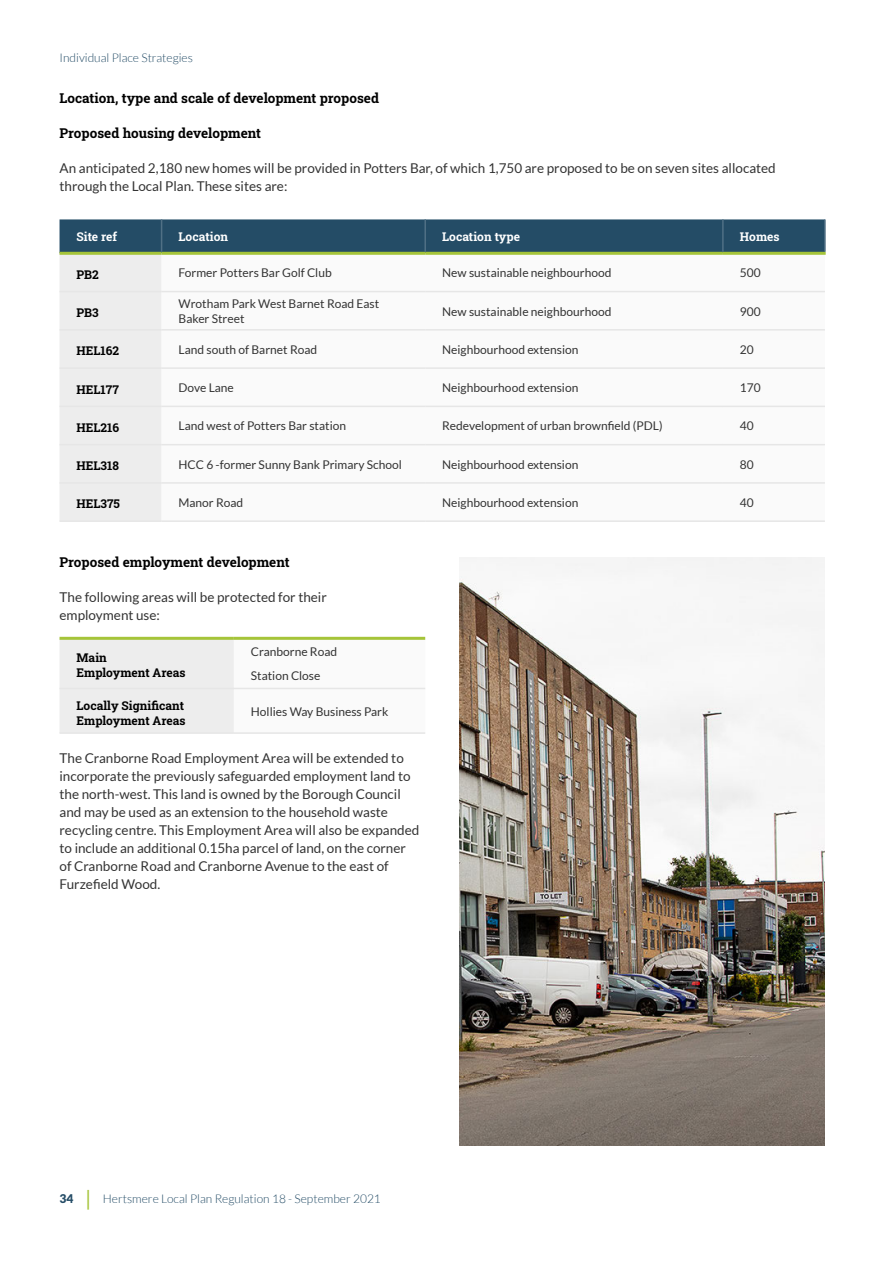
<style>
.page{position:relative;width:893px;height:1263px;background:#fff}
.page>*{position:absolute;margin:0;border:0;box-sizing:border-box;transform-origin:0 0}
.t1{font:13.5px/18px "Lato";color:#333}
.t2{font:13.5px "Roboto Slab";color:#000}
.t3{font:12px/14.4px "Lato";color:#333}
.t4{font:12px/15px "Roboto Slab";color:#000}
.t5{font:300 12px "Lato";color:#244c66}
.t6{font:12px "Roboto Slab";color:#fff}
.s1{font-weight:900}
.s2{font-weight:400;font-size:21px;color:#a5c439}
</style>
<div class="page">
<svg style="left:60px;top:219px;width:764px;height:301px;background:#8c9fab"></svg>
<svg style="left:162px;top:255px;width:663px;height:265px"></svg>
<hr style="left:60px;top:252px;width:102px;height:3px;background:#a5c439">
<hr style="left:162px;top:252px;width:263px;height:3px;background:#a5c439">
<hr style="left:425px;top:252px;width:298px;height:3px;background:#a5c439">
<hr style="left:723px;top:252px;width:103px;height:3px;background:#a5c439">
<hr style="left:161px;top:219px;width:1px;height:33px;background:#507085">
<hr style="left:424px;top:219px;width:2px;height:33px;background:#507085">
<hr style="left:722px;top:219px;width:2px;height:33px;background:#507085">
<hr style="left:824px;top:219px;width:2px;height:33px;background:#507085">
<hr style="left:60px;top:367px;width:102px;height:2px;background:#e6e6e6">
<hr style="left:162px;top:367px;width:263px;height:2px;background:#e6e6e6">
<hr style="left:425px;top:367px;width:298px;height:2px;background:#e6e6e6">
<hr style="left:723px;top:367px;width:102px;height:2px;background:#e6e6e6">
<hr style="left:60px;top:406px;width:102px;height:1px;background:#e6e6e6">
<hr style="left:162px;top:406px;width:263px;height:1px;background:#e6e6e6">
<hr style="left:425px;top:406px;width:298px;height:1px;background:#e6e6e6">
<hr style="left:723px;top:406px;width:102px;height:1px;background:#e6e6e6">
<hr style="left:60px;top:444px;width:102px;height:1px;background:#e6e6e6">
<hr style="left:162px;top:444px;width:263px;height:1px;background:#e6e6e6">
<hr style="left:425px;top:444px;width:298px;height:1px;background:#e6e6e6">
<hr style="left:723px;top:444px;width:102px;height:1px;background:#e6e6e6">
<hr style="left:60px;top:329px;width:102px;height:2px;background:#e6e6e6">
<hr style="left:162px;top:329px;width:263px;height:2px;background:#e6e6e6">
<hr style="left:425px;top:329px;width:298px;height:2px;background:#e6e6e6">
<hr style="left:723px;top:329px;width:102px;height:2px;background:#e6e6e6">
<hr style="left:60px;top:291px;width:102px;height:1px;background:#e6e6e6">
<hr style="left:162px;top:291px;width:263px;height:1px;background:#e6e6e6">
<hr style="left:425px;top:291px;width:298px;height:1px;background:#e6e6e6">
<hr style="left:723px;top:291px;width:102px;height:1px;background:#e6e6e6">
<hr style="left:60px;top:482px;width:102px;height:2px;background:#e6e6e6">
<hr style="left:162px;top:482px;width:263px;height:2px;background:#e6e6e6">
<hr style="left:425px;top:482px;width:298px;height:2px;background:#e6e6e6">
<hr style="left:723px;top:482px;width:102px;height:2px;background:#e6e6e6">
<hr style="left:60px;top:520px;width:102px;height:2px;background:#e6e6e6">
<hr style="left:162px;top:520px;width:263px;height:2px;background:#e6e6e6">
<hr style="left:425px;top:520px;width:298px;height:2px;background:#e6e6e6">
<hr style="left:723px;top:520px;width:102px;height:2px;background:#e6e6e6">
<svg style="left:60px;top:640px;width:365px;height:92px"></svg>
<hr style="left:60px;top:637px;width:174px;height:3px;background:#a5c439">
<hr style="left:234px;top:637px;width:191px;height:3px;background:#a5c439">
<hr style="left:60px;top:688px;width:174px;height:1px;background:#e6e6e6">
<hr style="left:234px;top:688px;width:191px;height:1px;background:#e6e6e6">
<hr style="left:60px;top:732px;width:174px;height:2px;background:#e6e6e6">
<hr style="left:234px;top:732px;width:191px;height:2px;background:#e6e6e6">
<img style="left:459px;top:557px;width:366px;height:588px">
<p class="t5" style="left:60px;top:51px;width:135px">Individual Place Strategies</p>
<p class="t2" style="left:60px;top:89px;width:321px">Location, type and scale of development proposed</p>
<p class="t2" style="left:60px;top:124px;width:203px">Proposed housing development</p>
<p class="t1" style="left:60px;top:159px;width:718px">An anticipated 2,180 new homes will be provided in Potters Bar, of which 1,750 are proposed to be on seven sites allocated through the Local Plan. These sites are:</p>
<p class="t6" style="left:77px;top:228px;width:42px">Site ref</p>
<p class="t6" style="left:179px;top:228px;width:51px">Location</p>
<p class="t6" style="left:442px;top:228px;width:79px">Location type</p>
<p class="t6" style="left:740px;top:228px;width:41px">Homes</p>
<p class="t4" style="left:77px;top:267px;width:24px">PB2</p>
<p class="t3" style="left:179px;top:266px;width:155px">Former Potters Bar Golf Club</p>
<p class="t3" style="left:442px;top:266px;width:171px">New sustainable neighbourhood</p>
<p class="t3" style="left:740px;top:266px;width:22px">500</p>
<p class="t4" style="left:77px;top:305px;width:24px">PB3</p>
<p class="t3" style="left:179px;top:297px;width:202px">Wrotham Park West Barnet Road East<br>Baker Street</p>
<p class="t3" style="left:442px;top:304px;width:171px">New sustainable neighbourhood</p>
<p class="t3" style="left:740px;top:304px;width:22px">900</p>
<p class="t4" style="left:76px;top:343px;width:44px">HEL162</p>
<p class="t3" style="left:179px;top:342px;width:140px">Land south of Barnet Road</p>
<p class="t3" style="left:442px;top:342px;width:138px">Neighbourhood extension</p>
<p class="t3" style="left:740px;top:342px;width:15px">20</p>
<p class="t4" style="left:76px;top:381px;width:44px">HEL177</p>
<p class="t3" style="left:179px;top:380px;width:57px">Dove Lane</p>
<p class="t3" style="left:442px;top:380px;width:138px">Neighbourhood extension</p>
<p class="t3" style="left:740px;top:380px;width:22px">170</p>
<p class="t4" style="left:76px;top:420px;width:44px">HEL216</p>
<p class="t3" style="left:179px;top:419px;width:169px">Land west of Potters Bar station</p>
<p class="t3" style="left:442px;top:419px;width:222px">Redevelopment of urban brownfield (PDL)</p>
<p class="t3" style="left:740px;top:419px;width:15px">40</p>
<p class="t4" style="left:76px;top:458px;width:44px">HEL318</p>
<p class="t3" style="left:179px;top:457px;width:225px">HCC 6 -former Sunny Bank Primary School</p>
<p class="t3" style="left:442px;top:457px;width:138px">Neighbourhood extension</p>
<p class="t3" style="left:740px;top:457px;width:15px">80</p>
<p class="t4" style="left:76px;top:496px;width:45px">HEL375</p>
<p class="t3" style="left:178px;top:495px;width:66px">Manor Road</p>
<p class="t3" style="left:442px;top:495px;width:138px">Neighbourhood extension</p>
<p class="t3" style="left:740px;top:495px;width:15px">40</p>
<p class="t2" style="left:60px;top:552px;width:232px">Proposed employment development</p>
<p class="t1" style="left:60px;top:588px;width:269px">The following areas will be protected for their employment use:</p>
<p class="t4" style="left:77px;top:650px;width:111px">Main<br>Employment Areas</p>
<p class="t3" style="left:251px;top:640px;width:88px;line-height:23.5px">Cranborne Road<br>Station Close</p>
<p class="t4" style="left:77px;top:697px;width:111px">Locally Significant<br>Employment Areas</p>
<p class="t3" style="left:251px;top:704px;width:139px">Hollies Way Business Park</p>
<p class="t1" style="left:60px;top:749px;width:361px">The Cranborne Road Employment Area will be extended to incorporate the previously safeguarded employment land to the north-west. This land is owned by the Borough Council and may be used as an extension to the household waste recycling centre. This Employment Area will also be expanded to include an additional 0.15ha parcel of land, on the corner of Cranborne Road and Cranborne Avenue to the east of Furzefield Wood.</p>
<p class="t5" style="left:60px;top:1193px;width:323px"><span class="s1">34</span> <span class="s2">|</span> Hertsmere Local Plan Regulation 18 - September 2021</p>
</div>
